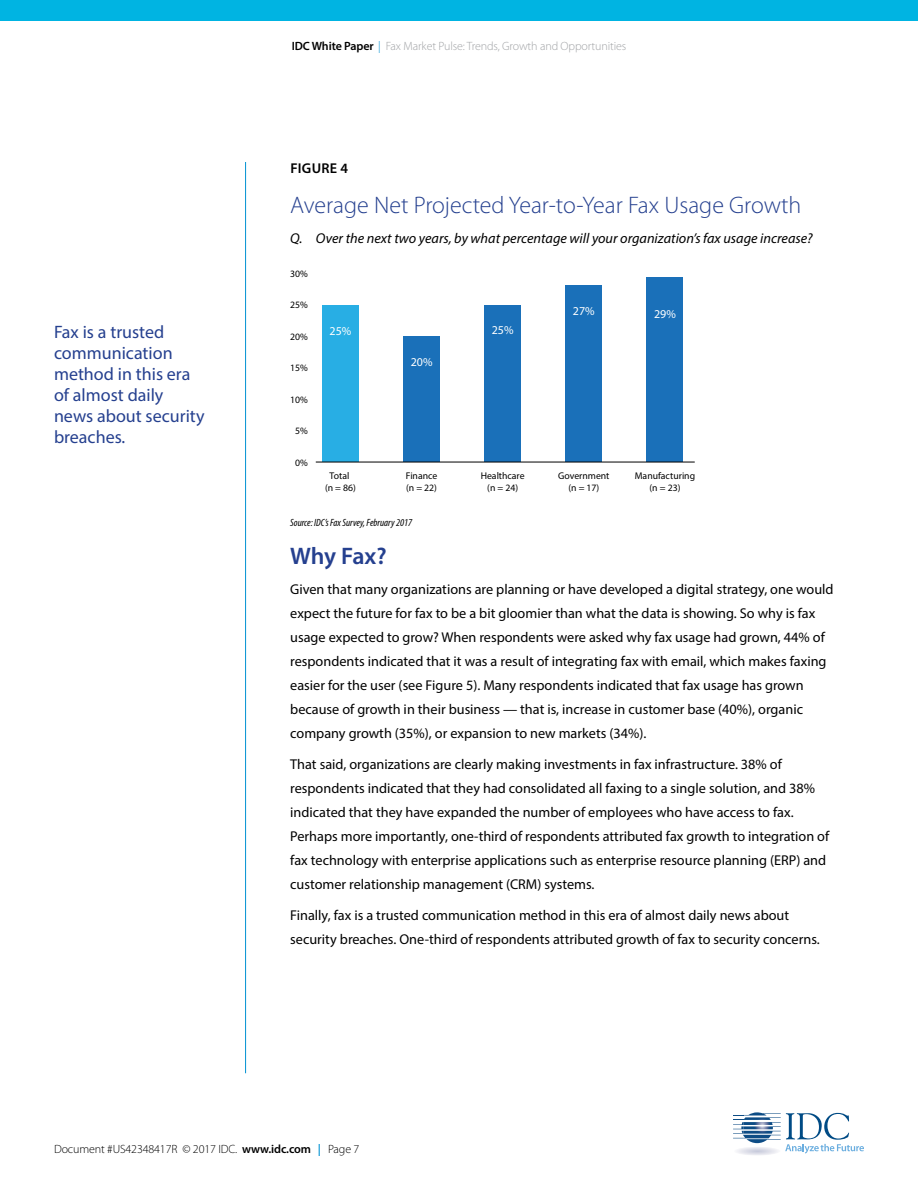
<style>
.page{position:relative;width:918px;height:1188px;background:#fff}
.page>*{position:absolute;margin:0;border:0;box-sizing:border-box;transform-origin:0 0}
.t1{font:300 24px "Myriad Pro";color:#25408f}
.t2{font:600 24px "Myriad Pro";letter-spacing:-.01em;color:#25408f}
.t3{font:18px/21px "Myriad Pro";color:#25408f}
.t4{font:14.25px/24px "Myriad Pro";color:#000}
.t5{font:italic 14.25px "Myriad Pro";color:#000}
.t6{font:600 14.25px "Myriad Pro";letter-spacing:.02em;color:#000}
.t7{font:300 12px "Myriad Pro";letter-spacing:-.01em;color:#a1a3a6}
.t8{font:300 12px "Myriad Pro";letter-spacing:-.01em;color:#000}
.t9{font:12px "Myriad Pro";color:#fff}
.t10{font:italic condensed 10.5px "Myriad Pro";color:#000}
.t11{font:9.75px/12px "Myriad Pro";color:#000;text-align:center}
.s1{font-weight:600;color:#000}
.s2{color:#0091d2}
.s3{font-weight:600}
.s4{font-weight:600;color:#0091d2}
</style>
<div class="page">
<svg style="left:733px;top:1113px;width:131px;height:42px"></svg>
<hr style="left:245px;top:162px;width:1px;height:911px;background:#0091d2">
<div style="left:0;top:0;width:918px;height:21px;background:#00b4e2"></div>
<div style="left:566px;top:286px;width:36px;height:176px;background:#1a70b9"></div>
<div style="left:322px;top:306px;width:37px;height:156px;background:#28aee4"></div>
<div style="left:484px;top:305px;width:37px;height:157px;background:#1a70b9"></div>
<div style="left:403px;top:337px;width:37px;height:125px;background:#1a70b9"></div>
<div style="left:647px;top:278px;width:36px;height:184px;background:#1a70b9"></div>
<hr style="left:316px;top:462px;width:379px;height:1px;background:#000">
<p class="t7" style="left:292px;top:39px;width:336px"><span class="s1">IDC White Paper</span> <span class="s2">|</span> Fax Market Pulse: Trends, Growth and Opportunities</p>
<p class="t6" style="left:290px;top:159px;width:59px">FIGURE 4</p>
<h1 class="t1" style="left:290px;top:191px;width:513px">Average Net Projected Year-to-Year Fax Usage Growth</h1>
<p class="t5" style="left:290px;top:229px;width:524px">Q. Over the next two years, by what percentage will your organization’s fax usage increase?</p>
<p class="t3" style="left:54px;top:321px;width:152px">Fax is a trusted communication method in this era of almost daily news about security breaches.</p>
<p class="t11" style="left:290px;top:267px;width:19px">30%</p>
<p class="t11" style="left:290px;top:299px;width:19px">25%</p>
<p class="t11" style="left:290px;top:330px;width:19px">20%</p>
<p class="t11" style="left:290px;top:362px;width:19px">15%</p>
<p class="t11" style="left:290px;top:393px;width:19px">10%</p>
<p class="t11" style="left:295px;top:425px;width:14px">5%</p>
<p class="t11" style="left:295px;top:456px;width:14px">0%</p>
<p class="t9" style="left:330px;top:324px;width:23px">25%</p>
<p class="t11" style="left:325px;top:470px;width:32px">Total<br>(n = 86)</p>
<p class="t9" style="left:411px;top:355px;width:23px">20%</p>
<p class="t11" style="left:406px;top:470px;width:33px;text-align:left">Finance (n = 22)</p>
<p class="t9" style="left:492px;top:322px;width:23px">25%</p>
<p class="t9" style="left:573px;top:304px;width:23px">27%</p>
<p class="t9" style="left:654px;top:306px;width:23px">29%</p>
<p class="t11" style="left:481px;top:470px;width:45px">Healthcare (n = 24)</p>
<p class="t11" style="left:558px;top:470px;width:53px">Government (n = 17)</p>
<p class="t11" style="left:635px;top:470px;width:62px">Manufacturing (n = 23)</p>
<p class="t10" style="left:290px;top:516px;width:124px">Source: IDC’s Fax Survey, February 2017</p>
<h1 class="t2" style="left:290px;top:540px;width:98px">Why Fax?</h1>
<p class="t4" style="left:290px;top:577px;width:545px">Given that many organizations are planning or have developed a digital strategy, one would expect the future for fax to be a bit gloomier than what the data is showing. So why is fax usage expected to grow? When respondents were asked why fax usage had grown, 44% of respondents indicated that it was a result of integrating fax with email, which makes faxing easier for the user (see Figure 5). Many respondents indicated that fax usage has grown because of growth in their business — that is, increase in customer base (40%), organic company growth (35%), or expansion to new markets (34%).</p>
<p class="t4" style="left:290px;top:752px;width:541px">That said, organizations are clearly making investments in fax infrastructure. 38% of respondents indicated that they had consolidated all faxing to a single solution, and 38% indicated that they have expanded the number of employees who have access to fax.<br>Perhaps more importantly, one-third of respondents attributed fax growth to integration of fax technology with enterprise applications such as enterprise resource planning (ERP) and customer relationship management (CRM) systems.</p>
<p class="t4" style="left:290px;top:903px;width:531px">Finally, fax is a trusted communication method in this era of almost daily news about security breaches. One-third of respondents attributed growth of fax to security concerns.</p>
<p class="t8" style="left:54px;top:1141px;width:307px">Document #US42348417R © 2017 IDC. <span class="s3">www.idc.com</span> <span class="s4">|</span> Page 7</p>
</div>
